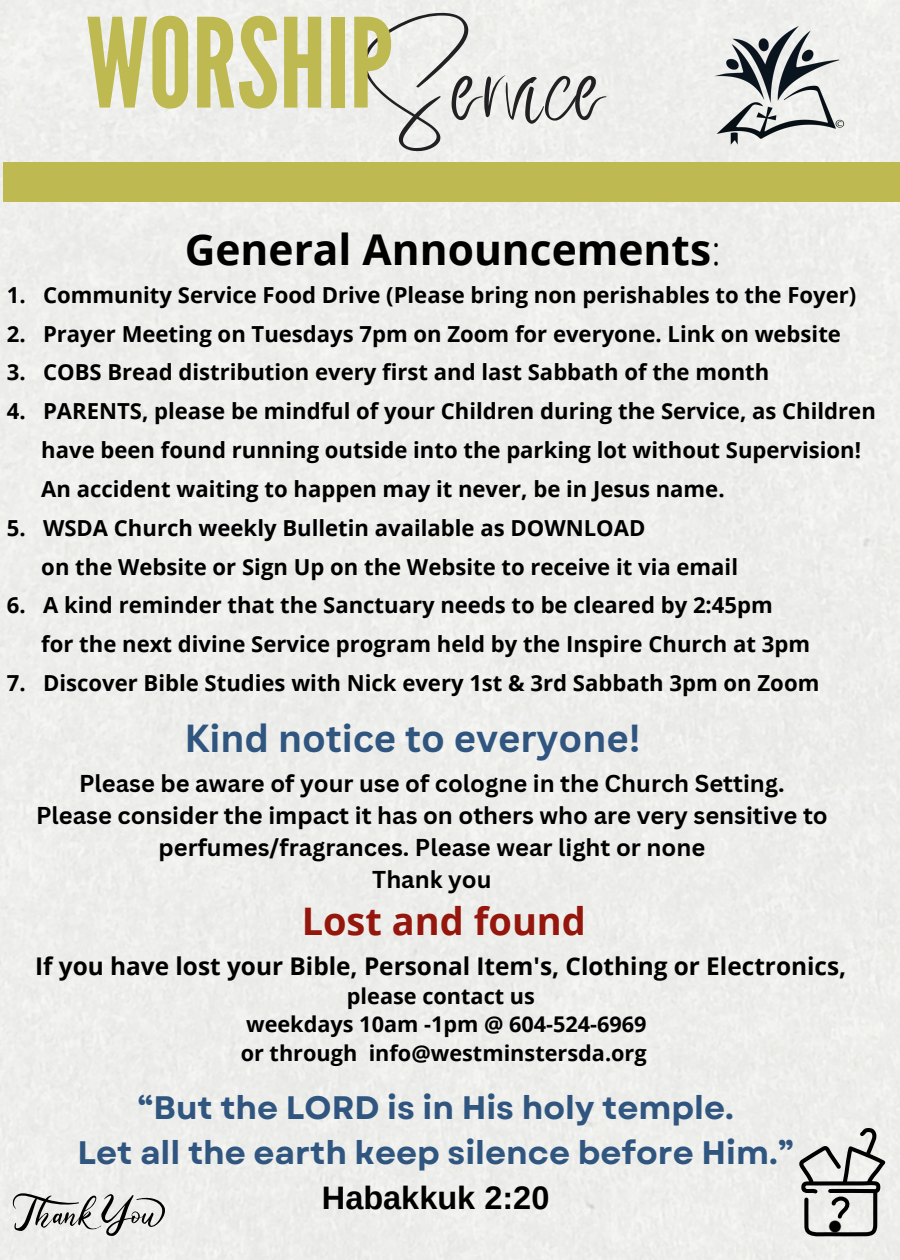
<style>
.page{position:relative;width:900px;height:1260px;background:#fff}
.page>*{position:absolute;margin:0;border:0;box-sizing:border-box;transform-origin:0 0}
.t1{font:123.5px "League Gothic";color:#beb950}
.t2{font:85.5px "Better Saturday";color:#222023}
.t3{font:700 42.5px "Open Sans";color:#000}
.t4{font:700 38px "Canva Sans";color:#305680}
.t5{font:700 38px "Open Sans";color:#95160c}
.t6{font:700 32.5px/45px "Garet";color:#305680;text-align:center}
.t7{font:700 24.5px "Open Sans";color:#000}
.t8{font:700 23.75px/32px "Canva Sans";color:#000;text-align:center}
.t9{font:700 22px "Open Sans";color:#000}
.t10{font:700 21.75px "Open Sans";color:#000}
.s1{font-weight:300}
.s2{font-family:"Arimo";color:#000}
</style>
<div class="page">
<div style="left:3px;top:162px;width:897px;height:40px;background:#beb950"></div>
<img style="left:699px;top:26px;width:153px;height:128px">
<svg style="left:797px;top:1128px;width:89px;height:108px;background:#b6b6b5"></svg>
<svg style="left:13px;top:1193px;width:155px;height:43px;background:#bfbfbe"></svg>
<p class="t2" style="left:362px;top:71px;width:245px">Service</p>
<p class="t1" style="left:86px;top:-8px;width:308px">WORSHIP</p>
<h2 class="t3" style="left:185px;top:219px;width:538px">General Announcements<span class="s1">:</span></h2>
<p class="t9" style="left:7px;top:279px;width:851px">1. Community Service Food Drive (Please bring non perishables to the Foyer)</p>
<h3 class="t9" style="left:7px;top:318px;width:836px">2. Prayer Meeting on Tuesdays 7pm on Zoom for everyone. Link on website</h3>
<p class="t9" style="left:7px;top:357px;width:764px">3. COBS Bread distribution every first and last Sabbath of the month</p>
<p class="t9" style="left:7px;top:396px;width:871px">4. PARENTS, please be mindful of your Children during the Service, as Children</p>
<p class="t9" style="left:41px;top:435px;width:821px">have been found running outside into the parking lot without Supervision!</p>
<p class="t9" style="left:41px;top:473px;width:685px">An accident waiting to happen may it never, be in Jesus name.</p>
<p class="t9" style="left:7px;top:512px;width:640px">5. WSDA Church weekly Bulletin available as DOWNLOAD</p>
<p class="t9" style="left:41px;top:551px;width:698px">on the Website or Sign Up on the Website to receive it via email</p>
<p class="t9" style="left:7px;top:590px;width:767px">6. A kind reminder that the Sanctuary needs to be cleared by 2:45pm</p>
<p class="t9" style="left:41px;top:629px;width:770px">for the next divine Service program held by the Inspire Church at 3pm</p>
<p class="t9" style="left:7px;top:667px;width:814px">7. Discover Bible Studies with Nick every 1st &amp; 3rd Sabbath 3pm on Zoom</p>
<p class="t4" style="left:184px;top:712px;width:458px">Kind notice to everyone!</p>
<p class="t8" style="left:79px;top:767px;width:707px">Please be aware of your use of cologne in the Church Setting.</p>
<p class="t8" style="left:36px;top:799px;width:793px">Please consider the impact it has on others who are very sensitive to perfumes/fragrances. Please wear light or none</p>
<p class="t8" style="left:372px;top:863px;width:121px">Thank you</p>
<p class="t5" style="left:302px;top:894px;width:286px">Lost and found</p>
<p class="t7" style="left:35px;top:948px;width:813px">If you have lost your Bible, Personal Item's, Clothing or Electronics,</p>
<h4 class="t10" style="left:347px;top:980px;width:190px">please contact us</h4>
<p class="t10" style="left:246px;top:1009px;width:402px">weekdays 10am -1pm @ 604-524-6969</p>
<p class="t10" style="left:241px;top:1038px;width:407px">or through info@westminstersda.org</p>
<h5 class="t6" style="left:77px;top:1086px;width:718px">“But the LORD is in His holy temple.<br>Let all the earth keep silence before Him.”<br><span class="s2">Habakkuk 2:20</span></h5>
</div>
